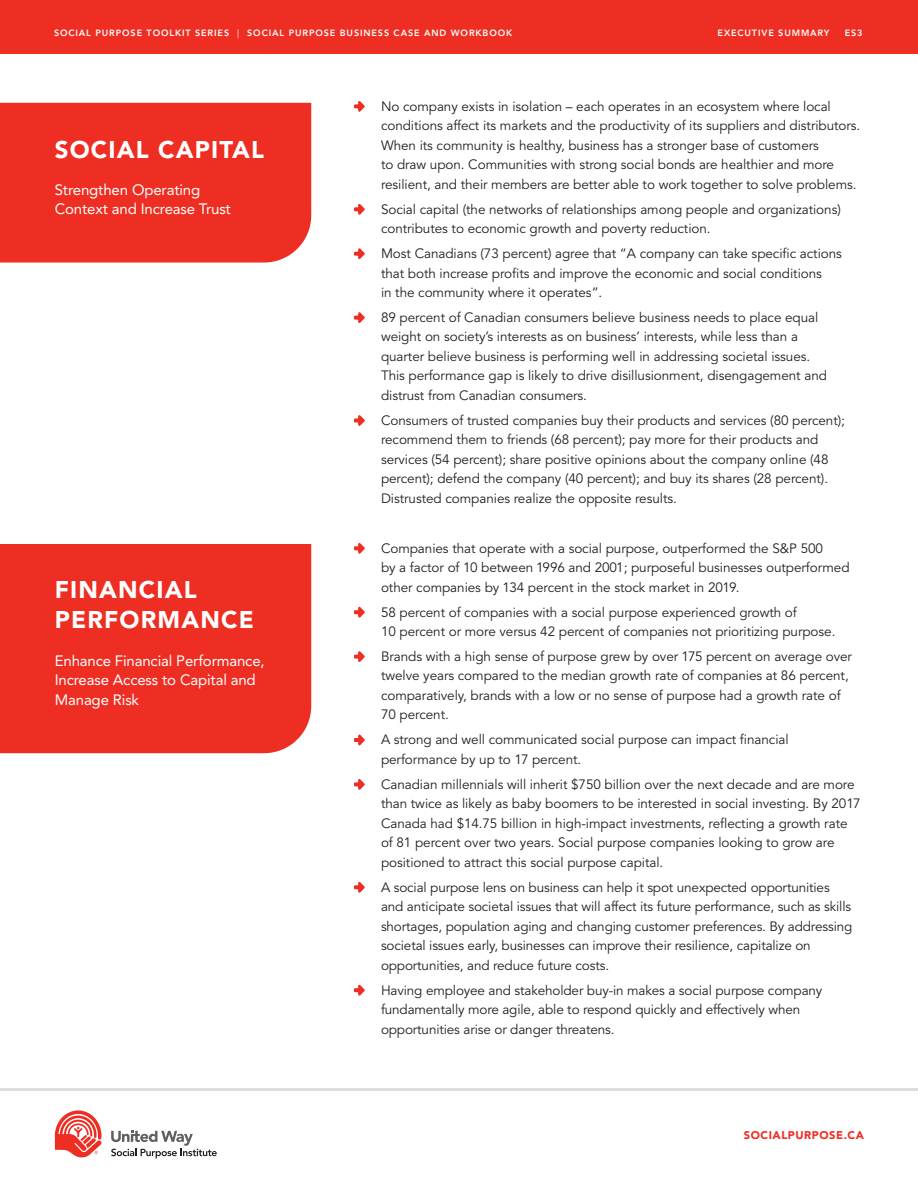
<style>
.page{position:relative;width:918px;height:1188px;background:#fff}
.page>*{position:absolute;margin:0;border:0;box-sizing:border-box;transform-origin:0 0}
.t1{font:900 24px/30px "Avenir LT Std";letter-spacing:.05em;color:#fff}
.t2{font:15px/19.5px "Avenir LT Std";letter-spacing:-.01em;color:#fff}
.t3{font:13.5px/19.5px "Avenir LT Std";letter-spacing:-.005em;color:#231f20}
.t4{font:900 11.1px "Avenir LT Std";letter-spacing:.05em;color:#ee2e22}
.t5{font:800 9px "Avenir LT Std";letter-spacing:.1em;color:#fff}
.s1{font-weight:400}
</style>
<div class="page">
<div style="left:0;top:0;width:918px;height:54px;background:#ee2e22"></div>
<svg style="left:55px;top:1110px;width:46px;height:48px"></svg>
<svg style="left:111px;top:1131px;width:106px;height:27px"></svg>
<div style="left:0;top:103px;width:311px;height:160px;background:#ee2e22"></div>
<div style="left:0;top:544px;width:311px;height:209px;background:#ee2e22"></div>
<hr style="left:0;top:1088px;width:918px;height:2px;background:#dcdddf">
<p class="t5" style="left:54px;top:28px;width:460px">SOCIAL PURPOSE TOOLKIT SERIES <span class="s1">|</span> SOCIAL PURPOSE BUSINESS CASE AND WORKBOOK</p>
<p class="t5" style="left:718px;top:28px;width:113px">EXECUTIVE SUMMARY</p>
<p class="t5" style="left:845px;top:28px;width:19px">ES3</p>
<h1 class="t1" style="left:55px;top:134px;width:211px">SOCIAL CAPITAL</h1>
<p class="t2" style="left:55px;top:180px;width:178px">Strengthen Operating<br>Context and Increase Trust</p>
<h1 class="t1" style="left:55px;top:574px;width:201px">FINANCIAL<br>PERFORMANCE</h1>
<p class="t2" style="left:55px;top:651px;width:211px">Enhance Financial Performance,<br>Increase Access to Capital and<br>Manage Risk</p>
<p class="t3" style="left:381px;top:97px;width:481px">No company exists in isolation – each operates in an ecosystem where local conditions affect its markets and the productivity of its suppliers and distributors.<br>When its community is healthy, business has a stronger base of customers<br>to draw upon. Communities with strong social bonds are healthier and more resilient, and their members are better able to work together to solve problems.</p>
<p class="t3" style="left:381px;top:200px;width:461px">Social capital (the networks of relationships among people and organizations) contributes to economic growth and poverty reduction.</p>
<p class="t3" style="left:381px;top:244px;width:462px">Most Canadians (73 percent) agree that “A company can take specific actions that both increase profits and improve the economic and social conditions<br>in the community where it operates”.</p>
<p class="t3" style="left:381px;top:308px;width:448px">89 percent of Canadian consumers believe business needs to place equal weight on society’s interests as on business’ interests, while less than a quarter believe business is performing well in addressing societal issues.<br>This performance gap is likely to drive disillusionment, disengagement and distrust from Canadian consumers.</p>
<p class="t3" style="left:381px;top:411px;width:465px">Consumers of trusted companies buy their products and services (80 percent); recommend them to friends (68 percent); pay more for their products and services (54 percent); share positive opinions about the company online (48 percent); defend the company (40 percent); and buy its shares (28 percent).<br>Distrusted companies realize the opposite results.</p>
<p class="t3" style="left:381px;top:539px;width:470px">Companies that operate with a social purpose, outperformed the S&amp;P 500<br>by a factor of 10 between 1996 and 2001; purposeful businesses outperformed other companies by 134 percent in the stock market in 2019.</p>
<p class="t3" style="left:381px;top:603px;width:456px">58 percent of companies with a social purpose experienced growth of<br>10 percent or more versus 42 percent of companies not prioritizing purpose.</p>
<p class="t3" style="left:381px;top:647px;width:473px">Brands with a high sense of purpose grew by over 175 percent on average over twelve years compared to the median growth rate of companies at 86 percent, comparatively, brands with a low or no sense of purpose had a growth rate of 70 percent.</p>
<p class="t3" style="left:381px;top:730px;width:409px">A strong and well communicated social purpose can impact financial performance by up to 17 percent.</p>
<p class="t3" style="left:381px;top:775px;width:481px">Canadian millennials will inherit $750 billion over the next decade and are more than twice as likely as baby boomers to be interested in social investing. By 2017<br>Canada had $14.75 billion in high-impact investments, reflecting a growth rate of 81 percent over two years. Social purpose companies looking to grow are positioned to attract this social purpose capital.</p>
<p class="t3" style="left:381px;top:878px;width:473px">A social purpose lens on business can help it spot unexpected opportunities and anticipate societal issues that will affect its future performance, such as skills shortages, population aging and changing customer preferences. By addressing societal issues early, businesses can improve their resilience, capitalize on opportunities, and reduce future costs.</p>
<p class="t3" style="left:381px;top:981px;width:443px">Having employee and stakeholder buy-in makes a social purpose company fundamentally more agile, able to respond quickly and effectively when opportunities arise or danger threatens.</p>
<p class="t4" style="left:744px;top:1129px;width:122px">SOCIALPURPOSE.CA</p>
</div>
